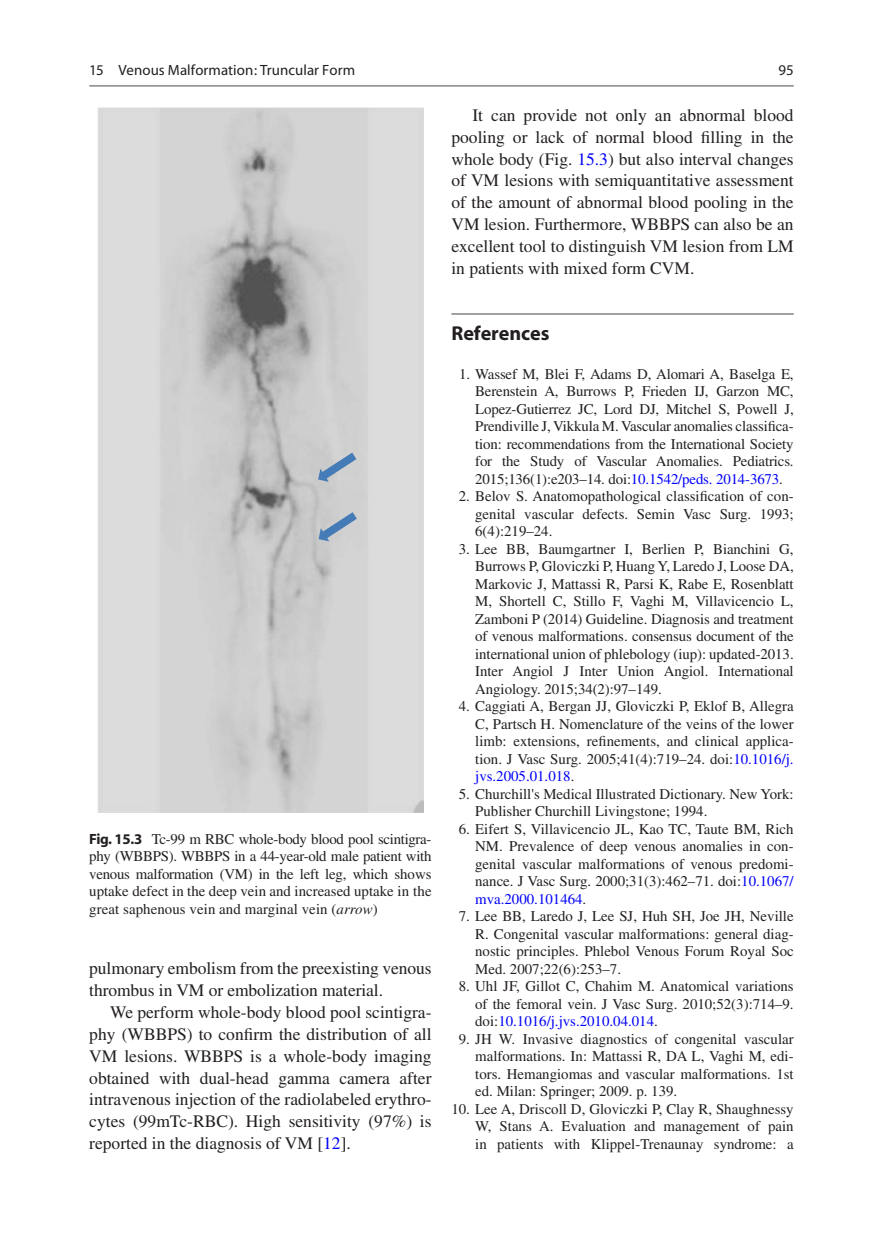
<style>
.page{position:relative;width:883px;height:1260px;background:#fff}
.page>*{position:absolute;margin:0;border:0;box-sizing:border-box;transform-origin:0 0}
.t1{font:700 20.12px "Qmjspp Myriad";color:#231f20}
.t2{font:17.5px/21.9px "Vrxlrp Times";color:#231f20;text-align:justify}
.t3{font:14.88px/17.5px "Vrxlrp Times";color:#231f20;text-align:justify}
.t4{font:14.88px "Ktklrw Myriad";letter-spacing:.005em;color:#231f20}
.t5{font:14.88px "Ghmqpr Myriad";color:#231f20}
.s1{font-family:"Qmjspp Myriad";font-weight:700}
.s2{font-family:"Cjlddw Times";font-style:italic}
.s3{color:#0000fa}
</style>
<div class="page">
<hr style="left:451px;top:313px;width:343px;height:2px;background:#939598">
<img style="left:98px;top:107px;width:325px;height:706px">
<svg style="left:318px;top:453px;width:38px;height:29px"></svg>
<svg style="left:319px;top:512px;width:38px;height:29px"></svg>
<hr style="left:89px;top:85px;width:705px;height:2px;background:#939598">
<p class="t4" style="left:89px;top:63px;width:267px">15 Venous Malformation: Truncular Form</p>
<p class="t3" style="left:89px;top:830px;width:344px"><span class="s1">Fig. 15.3</span> Tc-99 m RBC whole-body blood pool scintigra&shy;phy (WBBPS). WBBPS in a 44-year-old male patient with venous malformation (VM) in the left leg, which shows uptake defect in the deep vein and increased uptake in the great saphenous vein and marginal vein (<span class="s2">arrow</span>)</p>
<p class="t2" style="left:89px;top:957px;width:344px">pulmonary embolism from the preexisting venous thrombus in VM or embolization material.</p>
<p class="t2" style="left:89px;top:1001px;width:344px;text-indent:21px">We perform whole-body blood pool scintigra&shy;phy (WBBPS) to confirm the distribution of all VM lesions. WBBPS is a whole-body imaging obtained with dual-head gamma camera after intravenous injection of the radiolabeled erythro&shy;cytes (99mTc-RBC). High sensitivity (97%) is reported in the diagnosis of VM [<span class="s3">12</span>].</p>
<p class="t5" style="left:779px;top:63px;width:17px">95</p>
<p class="t2" style="left:451px;top:104px;width:344px;text-indent:21px">It can provide not only an abnormal blood pooling or lack of normal blood filling in the whole body (Fig. <span class="s3">15.3</span>) but also interval changes of VM lesions with semiquantitative assessment of the amount of abnormal blood pooling in the VM lesion. Furthermore, WBBPS can also be an excellent tool to distinguish VM lesion from LM in patients with mixed form CVM.</p>
<h1 class="t1" style="left:451px;top:322px;width:100px">References</h1>
<p class="t3" style="left:475px;top:365px;width:320px;text-indent:-16px">1. Wassef M, Blei F, Adams D, Alomari A, Baselga E, Berenstein A, Burrows P, Frieden IJ, Garzon MC, Lopez-Gutierrez JC, Lord DJ, Mitchel S, Powell J, Prendiville J, Vikkula M. Vascular anomalies classifica&shy;tion: recommendations from the International Society for the Study of Vascular Anomalies. Pediatrics.<br>2015;136(1):e203–14. doi:<span class="s3">10.1542/peds. 2014-3673</span>.</p>
<p class="t3" style="left:475px;top:488px;width:320px;text-indent:-16px">2. Belov S. Anatomopathological classification of con&shy;genital vascular defects. Semin Vasc Surg. 1993; 6(4):219–24.</p>
<p class="t3" style="left:475px;top:540px;width:320px;text-indent:-16px">3. Lee BB, Baumgartner I, Berlien P, Bianchini G, Burrows P, Gloviczki P, Huang Y, Laredo J, Loose DA, Markovic J, Mattassi R, Parsi K, Rabe E, Rosenblatt M, Shortell C, Stillo F, Vaghi M, Villavicencio L, Zamboni P (2014) Guideline. Diagnosis and treatment of venous malformations. consensus document of the international union of phlebology (iup): updated-2013.<br>Inter Angiol J Inter Union Angiol. International Angiology. 2015;34(2):97–149.</p>
<p class="t3" style="left:475px;top:697px;width:320px;text-indent:-16px">4. Caggiati A, Bergan JJ, Gloviczki P, Eklof B, Allegra C, Partsch H. Nomenclature of the veins of the lower limb: extensions, refinements, and clinical applica&shy;tion. J Vasc Surg. 2005;41(4):719–24. doi:<span class="s3">10.1016/j. jvs.2005.01.018</span>.</p>
<p class="t3" style="left:475px;top:785px;width:320px;text-indent:-16px">5. Churchill's Medical Illustrated Dictionary. New York:<br>Publisher Churchill Livingstone; 1994.</p>
<p class="t3" style="left:475px;top:820px;width:320px;text-indent:-16px">6. Eifert S, Villavicencio JL, Kao TC, Taute BM, Rich NM. Prevalence of deep venous anomalies in con&shy;genital vascular malformations of venous predomi&shy;nance. J Vasc Surg. 2000;31(3):462–71. doi:<span class="s3">10.1067/ mva.2000.101464</span>.</p>
<p class="t3" style="left:475px;top:907px;width:320px;text-indent:-16px">7. Lee BB, Laredo J, Lee SJ, Huh SH, Joe JH, Neville R. Congenital vascular malformations: general diag&shy;nostic principles. Phlebol Venous Forum Royal Soc Med. 2007;22(6):253–7.</p>
<p class="t3" style="left:475px;top:977px;width:320px;text-indent:-16px">8. Uhl JF, Gillot C, Chahim M. Anatomical variations of the femoral vein. J Vasc Surg. 2010;52(3):714–9. doi:<span class="s3">10.1016/j.jvs.2010.04.014</span>.</p>
<p class="t3" style="left:475px;top:1030px;width:320px;text-indent:-16px">9. JH W. Invasive diagnostics of congenital vascular malformations. In: Mattassi R, DA L, Vaghi M, edi&shy;tors. Hemangiomas and vascular malformations. 1st ed. Milan: Springer; 2009. p. 139.</p>
<p class="t3" style="left:475px;top:1100px;width:320px;text-indent:-24px">10. Lee A, Driscoll D, Gloviczki P, Clay R, Shaughnessy W, Stans A. Evaluation and management of pain in patients with Klippel-Trenaunay syndrome: a</p>
</div>
